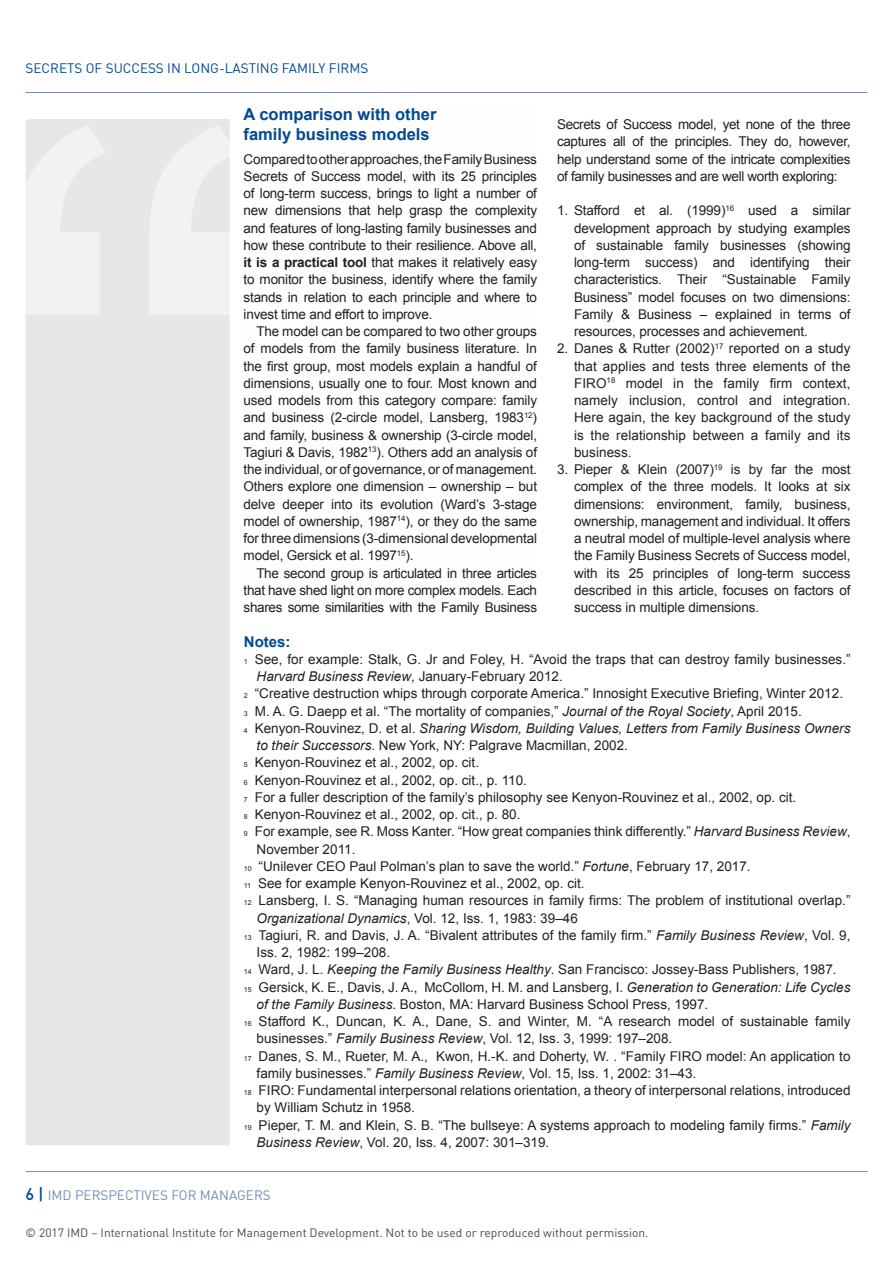
<style>
.page{position:relative;width:893px;height:1263px;background:#fff}
.page>*{position:absolute;margin:0;border:0;box-sizing:border-box;transform-origin:0 0}
.A_heading{font:700 16.5px/19.8px "Arial";color:#014990}
.C_heading{font:700 15px "Arial";color:#014990}
.Text{font:13.5px/17.2px "Arial";color:#231f20}
.Text_first_line_afte{font:13.5px/17.2px "Arial";letter-spacing:-.015em;color:#231f20;text-align:justify}
.t1{font:italic 13.5px/17.2px "Arial";color:#231f20}
.Header_title{font:13.5px "DIN";color:#014990}
.t2{font:13.5px "DIN";color:#788bbc}
.t3{font:12px "DIN";color:#524a47}
.s1{font-weight:700}
.s2{font-size:7.05px}
.s3{font-style:italic}
.s4{font-style:normal;font-size:7.05px}
.s5{font-style:normal}
.s6{font-weight:500;font-size:16.5px;color:#014990}
</style>
<div class="page">
<hr style="left:25px;top:92px;width:842px;height:1px;background:#788bbc">
<hr style="left:26px;top:1171px;width:842px;height:1px;background:#788bbc">
<div style="left:26px;top:119px;width:204px;height:1026px;background:#e6e7e9"></div>
<svg style="left:26px;top:125px;width:204px;height:190px"></svg>
<p class="Header_title" style="left:26px;top:60px;width:344px">SECRETS OF SUCCESS IN LONG-LASTING FAMILY FIRMS</p>
<p class="A_heading" style="left:244px;top:105px;width:194px">A comparison with other family business models</p>
<p class="Text_first_line_afte" style="left:244px;top:150px;width:295px">Compared to other approaches, the Family Business Secrets of Success model, with its 25 principles of long-term success, brings to light a number of new dimensions that help grasp the complexity and features of long-lasting family businesses and how these contribute to their resilience. Above all, <span class="s1">it is a practical tool</span> that makes it relatively easy to monitor the business, identify where the family stands in relation to each principle and where to invest time and effort to improve.</p>
<p class="Text" style="left:244px;top:323px;width:295px;text-align:justify;text-indent:13px">The model can be compared to two other groups of models from the family business literature. In the first group, most models explain a handful of dimensions, usually one to four. Most known and used models from this category compare: family and business (2-circle model, Lansberg, 1983<sup>12</sup>) and family, business &amp; ownership (3-circle model, Tagiuri &amp; Davis, 1982<sup>13</sup>). Others add an analysis of the individual, or of governance, or of management.<br>Others explore one dimension – ownership – but delve deeper into its evolution (Ward’s 3-stage model of ownership, 1987<sup>14</sup>), or they do the same for three dimensions (3-dimensional developmental model, Gersick et al. 1997<sup>15</sup>).</p>
<p class="Text" style="left:244px;top:564px;width:295px;text-align:justify;text-indent:13px">The second group is articulated in three articles that have shed light on more complex models. Each shares some similarities with the Family Business</p>
<p class="Text" style="left:557px;top:116px;width:295px;text-align:justify">Secrets of Success model, yet none of the three captures all of the principles. They do, however, help understand some of the intricate complexities of family businesses and are well worth exploring:</p>
<p class="Text" style="left:574px;top:202px;width:278px;text-align:justify;text-indent:-17px">1. Stafford et al. (1999)<sup>16</sup> used a similar development approach by studying examples of sustainable family businesses (showing long-term success) and identifying their characteristics. Their “Sustainable Family Business” model focuses on two dimensions:<br>Family &amp; Business – explained in terms of resources, processes and achievement.</p>
<p class="Text" style="left:574px;top:340px;width:278px;text-align:justify;text-indent:-17px">2. Danes &amp; Rutter (2002)<sup>17</sup> reported on a study that applies and tests three elements of the FIRO<sup>18</sup> model in the family firm context, namely inclusion, control and integration.<br>Here again, the key background of the study is the relationship between a family and its business.</p>
<p class="Text" style="left:574px;top:461px;width:278px;text-align:justify;text-indent:-17px">3. Pieper &amp; Klein (2007)<sup>19</sup> is by far the most complex of the three models. It looks at six dimensions: environment, family, business, ownership, management and individual. It offers a neutral model of multiple-level analysis where the Family Business Secrets of Success model, with its 25 principles of long-term success described in this article, focuses on factors of success in multiple dimensions.</p>
<p class="C_heading" style="left:244px;top:631px;width:48px">Notes:</p>
<p class="Text" style="left:257px;top:651px;width:595px;text-indent:-13px"><span class="s2">1</span> See, for example: Stalk, G. Jr and Foley, H. “Avoid the traps that can destroy family businesses.”<br><span class="s3">Harvard Business Review</span>, January-February 2012.</p>
<p class="Text" style="left:244px;top:685px;width:601px"><span class="s2">2</span> “Creative destruction whips through corporate America.” Innosight Executive Briefing, Winter 2012.</p>
<p class="Text" style="left:244px;top:702px;width:559px"><span class="s2">3</span> M. A. G. Daepp et al. “The mortality of companies,” <span class="s3">Journal of the Royal Society</span>, April 2015.</p>
<p class="t1" style="left:257px;top:720px;width:595px;text-indent:-13px"><span class="s4">4</span> <span class="s5">Kenyon-Rouvinez, D. et al.</span> Sharing Wisdom, Building Values, Letters from Family Business Owners to their Successors<span class="s5">. New York, NY: Palgrave Macmillan, 2002.</span></p>
<p class="Text" style="left:244px;top:754px;width:237px"><span class="s2">5</span> Kenyon-Rouvinez et al., 2002, op. cit.</p>
<p class="Text" style="left:244px;top:771px;width:285px"><span class="s2">6</span> Kenyon-Rouvinez et al., 2002, op. cit., p. 110.</p>
<p class="Text" style="left:244px;top:789px;width:554px"><span class="s2">7</span> For a fuller description of the family’s philosophy see Kenyon-Rouvinez et al., 2002, op. cit.</p>
<p class="Text" style="left:244px;top:806px;width:278px"><span class="s2">8</span> Kenyon-Rouvinez et al., 2002, op. cit., p. 80.</p>
<p class="Text" style="left:257px;top:823px;width:595px;text-indent:-13px"><span class="s2">9</span> For example, see R. Moss Kanter. “How great companies think differently.” <span class="s3">Harvard Business Review</span>,<br>November 2011.</p>
<p class="Text" style="left:244px;top:858px;width:508px"><span class="s2">10</span> “Unilever CEO Paul Polman’s plan to save the world.” <span class="s3">Fortune</span>, February 17, 2017.</p>
<p class="Text" style="left:244px;top:875px;width:342px"><span class="s2">11</span> See for example Kenyon-Rouvinez et al., 2002, op. cit.</p>
<p class="Text" style="left:257px;top:892px;width:595px;text-indent:-13px"><span class="s2">12</span> Lansberg, I. S. “Managing human resources in family firms: The problem of institutional overlap.”<br><span class="s3">Organizational Dynamics</span>, Vol. 12, Iss. 1, 1983: 39–46</p>
<p class="Text" style="left:257px;top:927px;width:595px;text-indent:-13px"><span class="s2">13</span> Tagiuri, R. and Davis, J. A. “Bivalent attributes of the family firm.” <span class="s3">Family Business Review</span>, Vol. 9,<br>Iss. 2, 1982: 199–208.</p>
<p class="Text" style="left:244px;top:961px;width:594px"><span class="s2">14</span> Ward, J. L. <span class="s3">Keeping the Family Business Healthy</span>. San Francisco: Jossey-Bass Publishers, 1987.</p>
<p class="Text" style="left:257px;top:978px;width:595px;text-indent:-13px"><span class="s2">15</span> Gersick, K. E., Davis, J. A., McCollom, H. M. and Lansberg, I. <span class="s3">Generation to Generation: Life Cycles of the Family Business</span>. Boston, MA: Harvard Business School Press, 1997.</p>
<p class="Text" style="left:257px;top:1013px;width:595px;text-indent:-13px"><span class="s2">16</span> Stafford K., Duncan, K. A., Dane, S. and Winter, M. “A research model of sustainable family businesses.” <span class="s3">Family Business Review</span>, Vol. 12, Iss. 3, 1999: 197–208.</p>
<p class="Text" style="left:257px;top:1047px;width:595px;text-indent:-13px"><span class="s2">17</span> Danes, S. M., Rueter, M. A., Kwon, H.-K. and Doherty, W. . “Family FIRO model: An application to family businesses.” <span class="s3">Family Business Review</span>, Vol. 15, Iss. 1, 2002: 31–43.</p>
<p class="Text" style="left:257px;top:1082px;width:595px;text-indent:-13px"><span class="s2">18</span> FIRO: Fundamental interpersonal relations orientation, a theory of interpersonal relations, introduced by William Schutz in 1958.</p>
<p class="Text" style="left:257px;top:1116px;width:595px;text-indent:-13px"><span class="s2">19</span> Pieper, T. M. and Klein, S. B. “The bullseye: A systems approach to modeling family firms.” <span class="s3">Family<br>Business Review</span>, Vol. 20, Iss. 4, 2007: 301–319.</p>
<p class="t2" style="left:26px;top:1187px;width:247px"><span class="s6">6 |</span> IMD PERSPECTIVES FOR MANAGERS</p>
<p class="t3" style="left:26px;top:1225px;width:624px">© 2017 IMD – International Institute for Management Development. Not to be used or reproduced without permission.</p>
</div>
